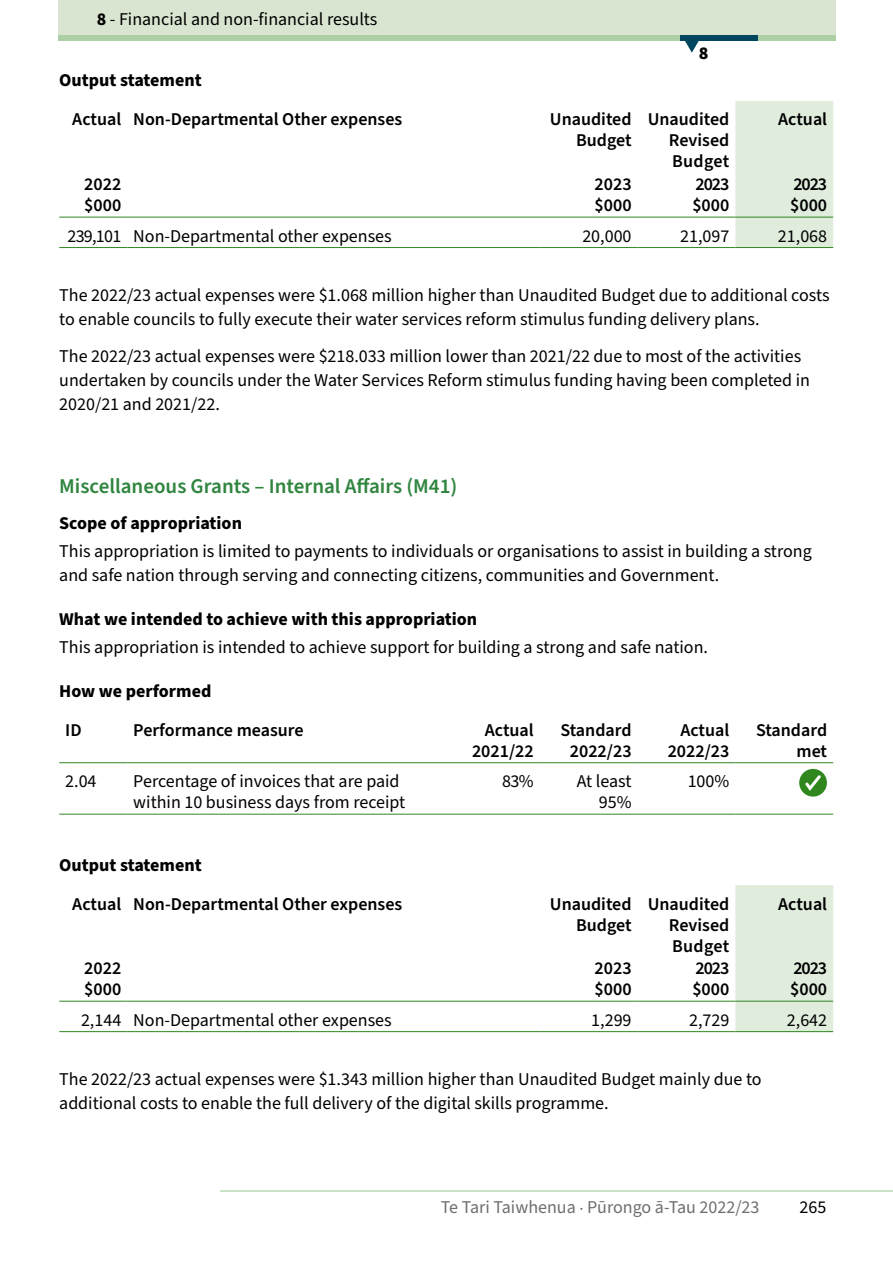
<style>
.page{position:relative;width:893px;height:1263px;background:#fff}
.page>*{position:absolute;margin:0;border:0;box-sizing:border-box;transform-origin:0 0}
.H4{font:600 21px "Source Sans Pro";color:#30853f}
.Text{font:18px/24px "Source Sans Pro";color:#000}
.Table_-_Text_RH_alig{font:600 18px/21px "Source Sans Pro";color:#000}
.Table_-_Text{font:18px/21px "Source Sans Pro";color:#000}
.t1{font:700 18px "Source Sans Pro";color:#000}
.Table_-_Text-2{font:600 18px "Source Sans Pro";color:#000}
.Table_-_Text_RH_alig-2{font:18px/21px "Source Sans Pro";color:#000;text-align:right}
.t2{font:18px "Source Sans Pro";color:#6d6e71}
.t3{font:900 18px "Source Sans Pro";color:#000}
.s1{font-weight:700}
.s2{font-family:"Minion Pro"}
</style>
<div class="page">
<div style="left:735px;top:101px;width:98px;height:146px;background:#e0eddd"></div>
<hr style="left:59px;top:217px;width:68px;height:1px;background:#2f871e">
<hr style="left:127px;top:217px;width:413px;height:1px;background:#2f871e">
<hr style="left:540px;top:217px;width:98px;height:1px;background:#2f871e">
<hr style="left:638px;top:217px;width:97px;height:1px;background:#2f871e">
<hr style="left:735px;top:217px;width:98px;height:1px;background:#2f871e">
<hr style="left:59px;top:247px;width:68px;height:1px;background:#2f871e">
<hr style="left:127px;top:247px;width:413px;height:1px;background:#2f871e">
<hr style="left:540px;top:247px;width:98px;height:1px;background:#2f871e">
<hr style="left:638px;top:247px;width:97px;height:1px;background:#2f871e">
<hr style="left:735px;top:247px;width:98px;height:1px;background:#2f871e">
<hr style="left:59px;top:762px;width:68px;height:1px;background:#2f871e">
<hr style="left:127px;top:762px;width:315px;height:1px;background:#2f871e">
<hr style="left:442px;top:762px;width:98px;height:1px;background:#2f871e">
<hr style="left:540px;top:762px;width:98px;height:1px;background:#2f871e">
<hr style="left:638px;top:762px;width:97px;height:1px;background:#2f871e">
<hr style="left:735px;top:762px;width:98px;height:1px;background:#2f871e">
<hr style="left:59px;top:814px;width:68px;height:1px;background:#2f871e">
<hr style="left:127px;top:814px;width:315px;height:1px;background:#2f871e">
<hr style="left:442px;top:814px;width:98px;height:1px;background:#2f871e">
<hr style="left:540px;top:814px;width:98px;height:1px;background:#2f871e">
<hr style="left:638px;top:814px;width:97px;height:1px;background:#2f871e">
<hr style="left:735px;top:814px;width:98px;height:1px;background:#2f871e">
<svg style="left:799px;top:769px;width:28px;height:28px"></svg>
<div style="left:735px;top:885px;width:98px;height:146px;background:#e0eddd"></div>
<hr style="left:59px;top:1001px;width:68px;height:1px;background:#2f871e">
<hr style="left:127px;top:1001px;width:413px;height:1px;background:#2f871e">
<hr style="left:540px;top:1001px;width:98px;height:1px;background:#2f871e">
<hr style="left:638px;top:1001px;width:97px;height:1px;background:#2f871e">
<hr style="left:735px;top:1001px;width:98px;height:1px;background:#2f871e">
<hr style="left:59px;top:1031px;width:68px;height:1px;background:#2f871e">
<hr style="left:127px;top:1031px;width:413px;height:1px;background:#2f871e">
<hr style="left:540px;top:1031px;width:98px;height:1px;background:#2f871e">
<hr style="left:638px;top:1031px;width:97px;height:1px;background:#2f871e">
<hr style="left:735px;top:1031px;width:98px;height:1px;background:#2f871e">
<svg style="left:220px;top:1191px;width:673px;height:1px"></svg>
<div style="left:58px;top:0;width:778px;height:38px;background:#d9e5d0"></div>
<div style="left:58px;top:35px;width:778px;height:5px;background:#accfa5"></div>
<div style="left:680px;top:35px;width:78px;height:5px;background:#00465f"></div>
<svg style="left:685px;top:40px;width:14px;height:13px"></svg>
<p class="Text" style="left:97px;top:7px;width:282px"><span class="s1">8</span> - Financial and non-financial results</p>
<p class="t3" style="left:699px;top:40px;width:11px">8</p>
<h5 class="t1" style="left:59px;top:68px;width:144px">Output statement</h5>
<p class="Table_-_Text_RH_alig" style="left:72px;top:109px;width:50px">Actual</p>
<p class="Table_-_Text-2" style="left:133px;top:107px;width:270px">Non-Departmental Other expenses</p>
<p class="Table_-_Text_RH_alig" style="left:550px;top:109px;width:83px;text-align:right">Unaudited<br>Budget</p>
<p class="Table_-_Text_RH_alig" style="left:669px;top:109px;width:62px;text-align:justify;text-indent:-21px">Unaudited Revised Budget</p>
<p class="Table_-_Text_RH_alig" style="left:778px;top:109px;width:50px">Actual</p>
<p class="Table_-_Text_RH_alig" style="left:84px;top:174px;width:39px">2022 $000</p>
<p class="Table_-_Text_RH_alig" style="left:595px;top:174px;width:39px">2023 $000</p>
<p class="Table_-_Text_RH_alig" style="left:692px;top:174px;width:39px">2023 $000</p>
<p class="Table_-_Text_RH_alig" style="left:790px;top:174px;width:39px">2023 $000</p>
<p class="Table_-_Text_RH_alig-2" style="left:67px;top:226px;width:55px">239,101</p>
<p class="Table_-_Text" style="left:133px;top:226px;width:260px">Non-Departmental other expenses</p>
<p class="Table_-_Text_RH_alig-2" style="left:582px;top:226px;width:51px">20,000</p>
<p class="Table_-_Text_RH_alig-2" style="left:680px;top:226px;width:51px">21,097</p>
<p class="Table_-_Text_RH_alig-2" style="left:778px;top:226px;width:51px">21,068</p>
<p class="Text" style="left:59px;top:284px;width:772px">The 2022/23 actual expenses were $1.068 million higher than Unaudited Budget due to additional costs to enable councils to fully execute their water services reform stimulus funding delivery plans.</p>
<p class="Text" style="left:59px;top:345px;width:752px">The 2022/23 actual expenses were $218.033 million lower than 2021/22 due to most of the activities undertaken by councils under the Water Services Reform stimulus funding having been completed in<br>2020/21 and 2021/22.</p>
<h4 class="H4" style="left:59px;top:472px;width:400px">Miscellaneous Grants – Internal Affairs (M41)</h4>
<h5 class="t1" style="left:59px;top:510px;width:184px">Scope of appropriation</h5>
<p class="Text" style="left:59px;top:540px;width:754px">This appropriation is limited to payments to individuals or organisations to assist in building a strong and safe nation through serving and connecting citizens, communities and Government.</p>
<h5 class="t1" style="left:59px;top:606px;width:419px">What we intended to achieve with this appropriation</h5>
<p class="Text" style="left:59px;top:636px;width:650px">This appropriation is intended to achieve support for building a strong and safe nation.</p>
<h5 class="t1" style="left:59px;top:678px;width:154px">How we performed</h5>
<p class="Table_-_Text-2" style="left:65px;top:718px;width:18px">ID</p>
<p class="Table_-_Text-2" style="left:133px;top:718px;width:172px">Performance measure</p>
<p class="Table_-_Text_RH_alig" style="left:472px;top:720px;width:63px;text-align:right">Actual<br>2021/22</p>
<p class="Table_-_Text_RH_alig" style="left:560px;top:720px;width:73px;text-align:center">Standard<br>2022/23</p>
<p class="Table_-_Text_RH_alig" style="left:668px;top:720px;width:63px;text-align:right">Actual<br>2022/23</p>
<p class="Table_-_Text_RH_alig" style="left:756px;top:720px;width:73px;text-align:right">Standard met</p>
<p class="Table_-_Text" style="left:65px;top:771px;width:33px">2.04</p>
<p class="Table_-_Text" style="left:133px;top:771px;width:274px">Percentage of invoices that are paid within 10 business days from receipt</p>
<p class="Table_-_Text_RH_alig-2" style="left:502px;top:771px;width:33px">83%</p>
<p class="Table_-_Text_RH_alig-2" style="left:577px;top:771px;width:56px">At least<br>95%</p>
<p class="Table_-_Text_RH_alig-2" style="left:688px;top:771px;width:43px">100%</p>
<h5 class="t1" style="left:59px;top:852px;width:144px">Output statement</h5>
<p class="Table_-_Text_RH_alig" style="left:72px;top:893px;width:50px">Actual</p>
<p class="Table_-_Text-2" style="left:133px;top:891px;width:270px">Non-Departmental Other expenses</p>
<p class="Table_-_Text_RH_alig" style="left:550px;top:893px;width:83px;text-align:right">Unaudited<br>Budget</p>
<p class="Table_-_Text_RH_alig" style="left:669px;top:893px;width:62px;text-align:justify;text-indent:-21px">Unaudited Revised Budget</p>
<p class="Table_-_Text_RH_alig" style="left:778px;top:893px;width:50px">Actual</p>
<p class="Table_-_Text_RH_alig" style="left:84px;top:958px;width:39px">2022 $000</p>
<p class="Table_-_Text_RH_alig" style="left:595px;top:958px;width:39px">2023 $000</p>
<p class="Table_-_Text_RH_alig" style="left:692px;top:958px;width:39px">2023 $000</p>
<p class="Table_-_Text_RH_alig" style="left:790px;top:958px;width:39px">2023 $000</p>
<p class="Table_-_Text_RH_alig-2" style="left:81px;top:1010px;width:42px">2,144</p>
<p class="Table_-_Text" style="left:133px;top:1010px;width:260px">Non-Departmental other expenses</p>
<p class="Table_-_Text_RH_alig-2" style="left:591px;top:1010px;width:42px">1,299</p>
<p class="Table_-_Text_RH_alig-2" style="left:689px;top:1010px;width:42px">2,729</p>
<p class="Table_-_Text_RH_alig-2" style="left:787px;top:1010px;width:42px">2,642</p>
<p class="Text" style="left:59px;top:1068px;width:704px">The 2022/23 actual expenses were $1.343 million higher than Unaudited Budget mainly due to additional costs to enable the full delivery of the digital skills programme.</p>
<p class="t2" style="left:441px;top:1195px;width:320px">Te Tari Taiwhenua <span class="s2">∙</span> Pūrongo ā-Tau 2022/23</p>
<p class="Text" style="left:799px;top:1196px;width:28px">265</p>
</div>
